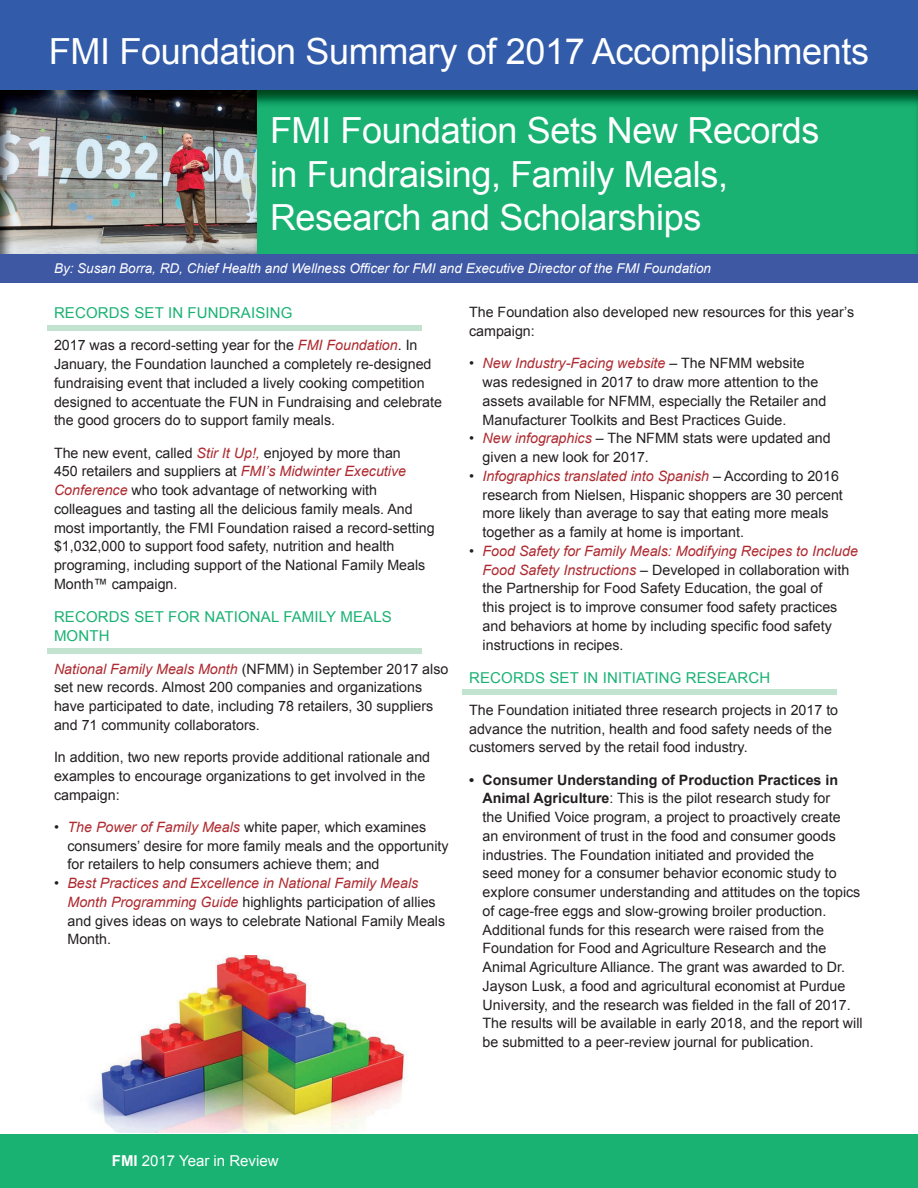
<style>
.page{position:relative;width:918px;height:1188px;background:#fff}
.page>*{position:absolute;margin:0;border:0;box-sizing:border-box;transform-origin:0 0}
.t1{font:36px/43.5px "Arial";letter-spacing:-.01em;color:#fff}
.t2{font:15px/19.5px "Arial";letter-spacing:.01em;color:#19b273}
.t3{font:15px "Arial";color:#fff}
.t4{font:14.25px/18.8px "Arial";color:#231f20}
.t5{font:italic 13.5px "Arial";color:#fff}
.s1{font-style:italic;color:#ae2a30}
.s2{font-style:italic}
.s3{font-weight:700}
</style>
<div class="page">
<div style="left:0;top:1134px;width:918px;height:54px;background:#19b273"></div>
<div style="left:0;top:0;width:918px;height:90px;background:#325caa"></div>
<img style="left:91px;top:956px;width:314px;height:176px">
<img style="left:256px;top:90px;width:662px;height:164px">
<img style="left:0;top:90px;width:256px;height:164px">
<div style="left:0;top:254px;width:918px;height:29px;background:#3e58a4"></div>
<div style="left:47px;top:325px;width:375px;height:6px;background:#c2e3cf"></div>
<div style="left:47px;top:648px;width:375px;height:6px;background:#c2e3cf"></div>
<div style="left:462px;top:689px;width:375px;height:6px;background:#c2e3cf"></div>
<h1 class="t1" style="left:49px;top:30px;width:822px">FMI Foundation Summary of 2017 Accomplishments</h1>
<h1 class="t1" style="left:270px;top:109px;width:551px">FMI Foundation Sets New Records in Fundraising, Family Meals,<br>Research and Scholarships</h1>
<p class="t5" style="left:54px;top:260px;width:659px">By: Susan Borra, RD, Chief Health and Wellness Officer for FMI and Executive Director of the FMI Foundation</p>
<p class="t2" style="left:54px;top:303px;width:240px">RECORDS SET IN FUNDRAISING</p>
<p class="t4" style="left:54px;top:336px;width:390px">2017 was a record-setting year for the <span class="s1">FMI Foundation</span>. In January, the Foundation launched a completely re-designed fundraising event that included a lively cooking competition designed to accentuate the FUN in Fundraising and celebrate the good grocers do to support family meals.</p>
<p class="t4" style="left:54px;top:443px;width:382px">The new event, called <span class="s1">Stir It Up!,</span> enjoyed by more than<br>450 retailers and suppliers at <span class="s1">FMI’s Midwinter Executive Conference</span> who took advantage of networking with colleagues and tasting all the delicious family meals. And most importantly, the FMI Foundation raised a record-setting $1,032,000 to support food safety, nutrition and health programing, including support of the National Family Meals Month™ campaign.</p>
<p class="t2" style="left:54px;top:607px;width:339px">RECORDS SET FOR NATIONAL FAMILY MEALS<br>MONTH</p>
<p class="t4" style="left:54px;top:659px;width:396px"><span class="s1">National Family Meals Month</span> (NFMM) in September 2017 also set new records. Almost 200 companies and organizations have participated to date, including 78 retailers, 30 suppliers and 71 community collaborators.</p>
<p class="t4" style="left:54px;top:748px;width:378px">In addition, two new reports provide additional rationale and examples to encourage organizations to get involved in the campaign:</p>
<p class="t4" style="left:67px;top:818px;width:383px;text-indent:-13px"><span class="s2">•</span> <span class="s1">The Power of Family Meals</span> white paper, which examines consumers’ desire for more family meals and the opportunity for retailers to help consumers achieve them; and</p>
<p class="t4" style="left:67px;top:874px;width:379px;text-indent:-13px"><span class="s2">•</span> <span class="s1">Best Practices and Excellence in National Family Meals Month Programming Guide</span> highlights participation of allies and gives ideas on ways to celebrate National Family Meals Month.</p>
<p class="t4" style="left:469px;top:303px;width:387px">The Foundation also developed new resources for this year’s campaign:</p>
<p class="t4" style="left:483px;top:354px;width:345px;text-indent:-13px"><span class="s2">•</span> <span class="s1">New Industry-Facing website</span> – The NFMM website was redesigned in 2017 to draw more attention to the assets available for NFMM, especially the Retailer and Manufacturer Toolkits and Best Practices Guide.</p>
<p class="t4" style="left:483px;top:429px;width:350px;text-indent:-13px"><span class="s2">•</span> <span class="s1">New infographics</span> – The NFMM stats were updated and given a new look for 2017.</p>
<p class="t4" style="left:483px;top:467px;width:362px;text-indent:-13px"><span class="s2">•</span> <span class="s1">Infographics translated into Spanish</span> – According to 2016 research from Nielsen, Hispanic shoppers are 30 percent more likely than average to say that eating more meals together as a family at home is important.</p>
<p class="t4" style="left:483px;top:542px;width:377px;text-indent:-13px"><span class="s2">•</span> <span class="s1">Food Safety for Family Meals: Modifying Recipes to Include Food Safety Instructions</span> – Developed in collaboration with the Partnership for Food Safety Education, the goal of<br>this project is to improve consumer food safety practices and behaviors at home by including specific food safety instructions in recipes.</p>
<p class="t2" style="left:469px;top:668px;width:303px">RECORDS SET IN INITIATING RESEARCH</p>
<p class="t4" style="left:469px;top:701px;width:371px">The Foundation initiated three research projects in 2017 to advance the nutrition, health and food safety needs of the customers served by the retail food industry.</p>
<p class="t4" style="left:483px;top:770px;width:382px;text-indent:-13px"><span class="s3">• Consumer Understanding of Production Practices in Animal Agriculture</span>: This is the pilot research study for<br>the Unified Voice program, a project to proactively create<br>an environment of trust in the food and consumer goods industries. The Foundation initiated and provided the<br>seed money for a consumer behavior economic study to explore consumer understanding and attitudes on the topics of cage-free eggs and slow-growing broiler production.<br>Additional funds for this research were raised from the Foundation for Food and Agriculture Research and the Animal Agriculture Alliance. The grant was awarded to Dr.<br>Jayson Lusk, a food and agricultural economist at Purdue University, and the research was fielded in the fall of 2017.<br>The results will be available in early 2018, and the report will be submitted to a peer-review journal for publication.</p>
<p class="t3" style="left:112px;top:1151px;width:168px"><span class="s3">FMI</span> 2017 Year in Review</p>
</div>
